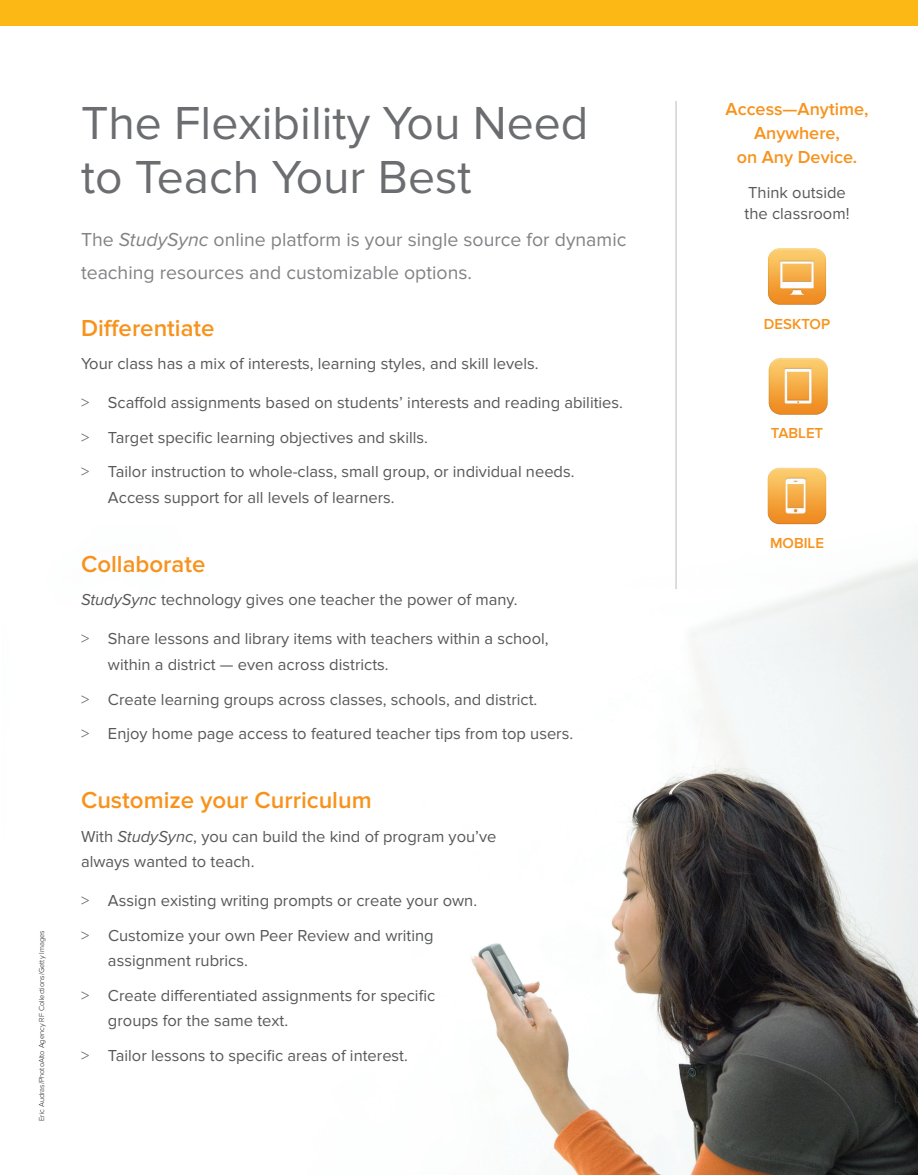
<style>
.page{position:relative;width:918px;height:1175px;background:#fff}
.page>*{position:absolute;margin:0;border:0;box-sizing:border-box;transform-origin:0 0}
.t1{font:48px/54px "Proxima Nova";color:#6c6d70}
.t2{font:600 24px "Proxima Nova";color:#f7931d}
.t3{font:19.5px/33px "Proxima Nova";color:#808285}
.t4{font:600 18px/24px "Proxima Nova";color:#f7931d;text-align:center}
.t5{font:16.5px/34.5px "Proxima Nova";color:#57585a}
.t6{font:600 15px "Proxima Nova";color:#f7931d}
.t7{font:300 7.5px "Proxima Nova";color:#231f20}
.s1{font-style:italic}
.s2{font-weight:300}
</style>
<div class="page">
<img style="left:471px;top:560px;width:447px;height:614px">
<div style="left:0;top:0;width:918px;height:25px;background:#fcb814"></div>
<img style="left:767px;top:467px;width:60px;height:58px">
<img style="left:768px;top:357px;width:60px;height:58px">
<img style="left:768px;top:248px;width:59px;height:57px">
<hr style="left:675px;top:101px;width:2px;height:488px;background:#d1d2d4">
<p class="t7" style="left:37px;top:1120px;width:192px;rotate:-90deg">Eric Audras/PhotoAlto Agency RF Collections/Getty Images</p>
<h1 class="t1" style="left:81px;top:97px;width:509px">The Flexibility You Need to Teach Your Best</h1>
<p class="t3" style="left:81px;top:223px;width:547px">The <span class="s1">StudySync</span> online platform is your single source for dynamic teaching resources and customizable options.</p>
<h2 class="t2" style="left:81px;top:314px;width:135px">Differentiate</h2>
<p class="t5" style="left:81px;top:347px;width:459px">Your class has a mix of interests, learning styles, and skill levels.</p>
<p class="t5" style="left:81px;top:386px;width:544px"><span class="s2">&gt;</span> Scaffold assignments based on students’ interests and reading abilities. <span class="s2">&gt;</span> Target specific learning objectives and skills.<br><span class="s2">&gt;</span> Tailor instruction to whole-class, small group, or individual needs.</p>
<p class="t5" style="left:108px;top:480px;width:288px">Access support for all levels of learners.</p>
<h2 class="t2" style="left:81px;top:550px;width:126px">Collaborate</h2>
<p class="t5" style="left:81px;top:583px;width:438px"><span class="s1">StudySync</span> technology gives one teacher the power of many.</p>
<p class="t5" style="left:108px;top:626px;width:442px;line-height:25.5px;text-indent:-27px"><span class="s2">&gt;</span> Share lessons and library items with teachers within a school, within a district — even across districts.</p>
<p class="t5" style="left:81px;top:682px;width:494px"><span class="s2">&gt;</span> Create learning groups across classes, schools, and district.<br><span class="s2">&gt;</span> Enjoy home page access to featured teacher tips from top users.</p>
<h2 class="t2" style="left:81px;top:786px;width:292px">Customize your Curriculum</h2>
<p class="t5" style="left:81px;top:823px;width:417px;line-height:25.5px">With <span class="s1">StudySync</span>, you can build the kind of program you’ve always wanted to teach.</p>
<p class="t5" style="left:81px;top:883px;width:398px"><span class="s2">&gt;</span> Assign existing writing prompts or create your own. <span class="s2">&gt;</span> Customize your own Peer Review and writing</p>
<p class="t5" style="left:81px;top:943px;width:356px;text-indent:27px">assignment rubrics.<br><span class="s2">&gt;</span> Create differentiated assignments for specific</p>
<p class="t5" style="left:81px;top:1003px;width:328px;text-indent:27px">groups for the same text.<br><span class="s2">&gt;</span> Tailor lessons to specific areas of interest.</p>
<p class="t4" style="left:726px;top:98px;width:144px">Access—Anytime,<br>Anywhere,<br>on Any Device.</p>
<p class="t5" style="left:745px;top:182px;width:106px;line-height:21px">Think outside the classroom!</p>
<p class="t6" style="left:764px;top:315px;width:68px">DESKTOP</p>
<p class="t6" style="left:771px;top:424px;width:54px">TABLET</p>
<p class="t6" style="left:770px;top:534px;width:56px">MOBILE</p>
</div>
